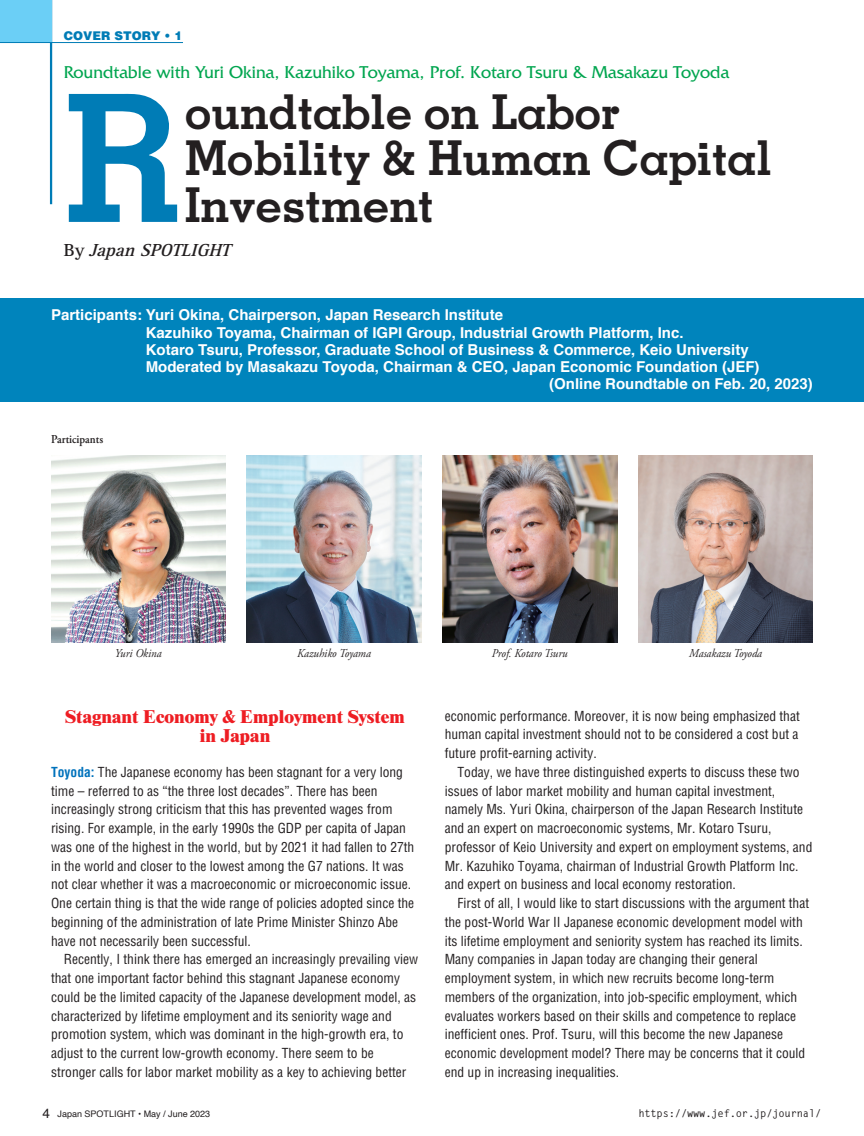
<style>
.page{position:relative;width:864px;height:1136px;background:#fff}
.page>*{position:absolute;margin:0;border:0;box-sizing:border-box;transform-origin:0 0}
.t1{font:700 177.15px "Memphis";color:#007cb6}
.t2{font:700 48px/46.5px "Memphis";letter-spacing:-.01em;color:#231f20}
.t3{font:18px "Friz Quadrata";color:#00a54f}
.t4{font:800 18px/18.8px "Times";color:#ee1d23;text-align:center}
.t5{font:italic 700 18px "Rotis Serif";color:#231f20}
.t6{font:700 15px "Helvetica";color:#fff}
.t7{font:condensed 13.5px/18.8px "Helvetica";color:#231f20}
.t8{font:italic 12px "Adobe Garamond Pro";color:#231f20;scale:.92 1}
.t9{font:900 12px "Helvetica";color:#007cb6}
.t10{font:600 12px "Adobe Garamond Pro";color:#231f20;scale:.92 1}
.t11{font:700 10.5px "Letter Gothic Std";letter-spacing:-.02em;color:#231f20}
.t12{font:9px "Helvetica";color:#231f20}
.s1{font-style:normal}
.s2{font-weight:700;color:#0072bc}
.s3{font-size:13.5px}
</style>
<div class="page">
<hr style="left:50px;top:0;width:2px;height:204px;background:#007cb6">
<div style="left:0;top:0;width:51px;height:43px;background:#6bcff6"></div>
<hr style="left:0;top:42px;width:183px;height:1px;background:#007cb6">
<div style="left:0;top:297px;width:863px;height:104px;background:#0084bc"></div>
<img style="left:51px;top:455px;width:174px;height:188px">
<img style="left:442px;top:455px;width:175px;height:188px">
<img style="left:247px;top:455px;width:174px;height:188px">
<img style="left:638px;top:455px;width:174px;height:188px">
<p class="t9" style="left:64px;top:28px;width:120px">COVER STORY • 1</p>
<h3 class="t3" style="left:64px;top:62px;width:666px">Roundtable with Yuri Okina, Kazuhiko Toyama, Prof. Kotaro Tsuru &amp; Masakazu Toyoda</h3>
<h1 class="t1" style="left:64px;top:47px;width:120px">R</h1>
<h3 class="t5" style="left:64px;top:239px;width:173px"><span class="s1">B y</span> JapanSPOTLIGHT</h3>
<h2 class="t2" style="left:185px;top:88px;width:588px">oundtable on Labor<br>Mobility &amp; Human Capital<br>Investment</h2>
<p class="t6" style="left:51px;top:303px;width:453px">Participants: Yuri Okina, Chairperson, Japan Research Institute</p>
<p class="t6" style="left:146px;top:320px;width:539px">Kazuhiko Toyama, Chairman of IGPI Group, Industrial Growth Platform, Inc.</p>
<p class="t6" style="left:146px;top:337px;width:604px">Kotaro Tsuru, Professor, Graduate School of Business &amp; Commerce, Keio University</p>
<p class="t6" style="left:146px;top:355px;width:615px">Moderated by Masakazu Toyoda, Chairman &amp; CEO, Japan Economic Foundation (JEF)</p>
<p class="t6" style="left:549px;top:372px;width:265px">(Online Roundtable on Feb. 20, 2023)</p>
<p class="t10" style="left:51px;top:432px;width:58px">Participants</p>
<p class="t8" style="left:297px;top:646px;width:82px">Kazuhiko Toyama</p>
<p class="t8" style="left:688px;top:646px;width:81px">Masakazu Toyoda</p>
<p class="t8" style="left:115px;top:646px;width:52px">Yuri Okina</p>
<p class="t8" style="left:491px;top:646px;width:84px">Prof. Kotaro Tsuru</p>
<h3 class="t4" style="left:65px;top:707px;width:341px">Stagnant Economy &amp; Employment System in Japan</h3>
<p class="t7" style="left:51px;top:762px;width:364px"><span class="s2">Toyoda:</span> The Japanese economy has been stagnant for a very long time – referred to as “the three lost decades”. There has been increasingly strong criticism that this has prevented wages from rising. For example, in the early 1990s the GDP per capita of Japan was one of the highest in the world, but by 2021 it had fallen to 27th in the world and closer to the lowest among the G7 nations. It was not clear whether it was a macroeconomic or microeconomic issue.<br>One certain thing is that the wide range of policies adopted since the beginning of the administration of late Prime Minister Shinzo Abe have not necessarily been successful.</p>
<p class="t7" style="left:51px;top:949px;width:368px;text-indent:13px">Recently, I think there has emerged an increasingly prevailing view that one important factor behind this stagnant Japanese economy could be the limited capacity of the Japanese development model, as characterized by lifetime employment and its seniority wage and promotion system, which was dominant in the high-growth era, to adjust to the current low-growth economy. There seem to be stronger calls for labor market mobility as a key to achieving better</p>
<p class="t7" style="left:444px;top:706px;width:356px;text-align:justify">economic performance. Moreover, it is now being emphasized that human capital investment should not to be considered a cost but a future profit-earning activity.</p>
<p class="t7" style="left:444px;top:762px;width:369px;text-indent:13px">Today, we have three distinguished experts to discuss these two issues of labor market mobility and human capital investment, namely Ms. Yuri Okina, chairperson of the Japan Research Institute and an expert on macroeconomic systems, Mr. Kotaro Tsuru, professor of Keio University and expert on employment systems, and Mr. Kazuhiko Toyama, chairman of Industrial Growth Platform Inc. and expert on business and local economy restoration.</p>
<p class="t7" style="left:444px;top:893px;width:366px;text-indent:13px">First of all, I would like to start discussions with the argument that the post-World War II Japanese economic development model with its lifetime employment and seniority system has reached its limits.<br>Many companies in Japan today are changing their general employment system, in which new recruits become long-term members of the organization, into job-specific employment, which evaluates workers based on their skills and competence to replace inefficient ones. Prof. Tsuru, will this become the new Japanese economic development model? There may be concerns that it could end up in increasing inequalities.</p>
<p class="t12" style="left:43px;top:1106px;width:169px"><span class="s3">4</span> Japan SPOTLIGHT • May / June 2023</p>
<p class="t11" style="left:638px;top:1106px;width:184px">https://www.jef.or.jp/journal/</p>
</div>
